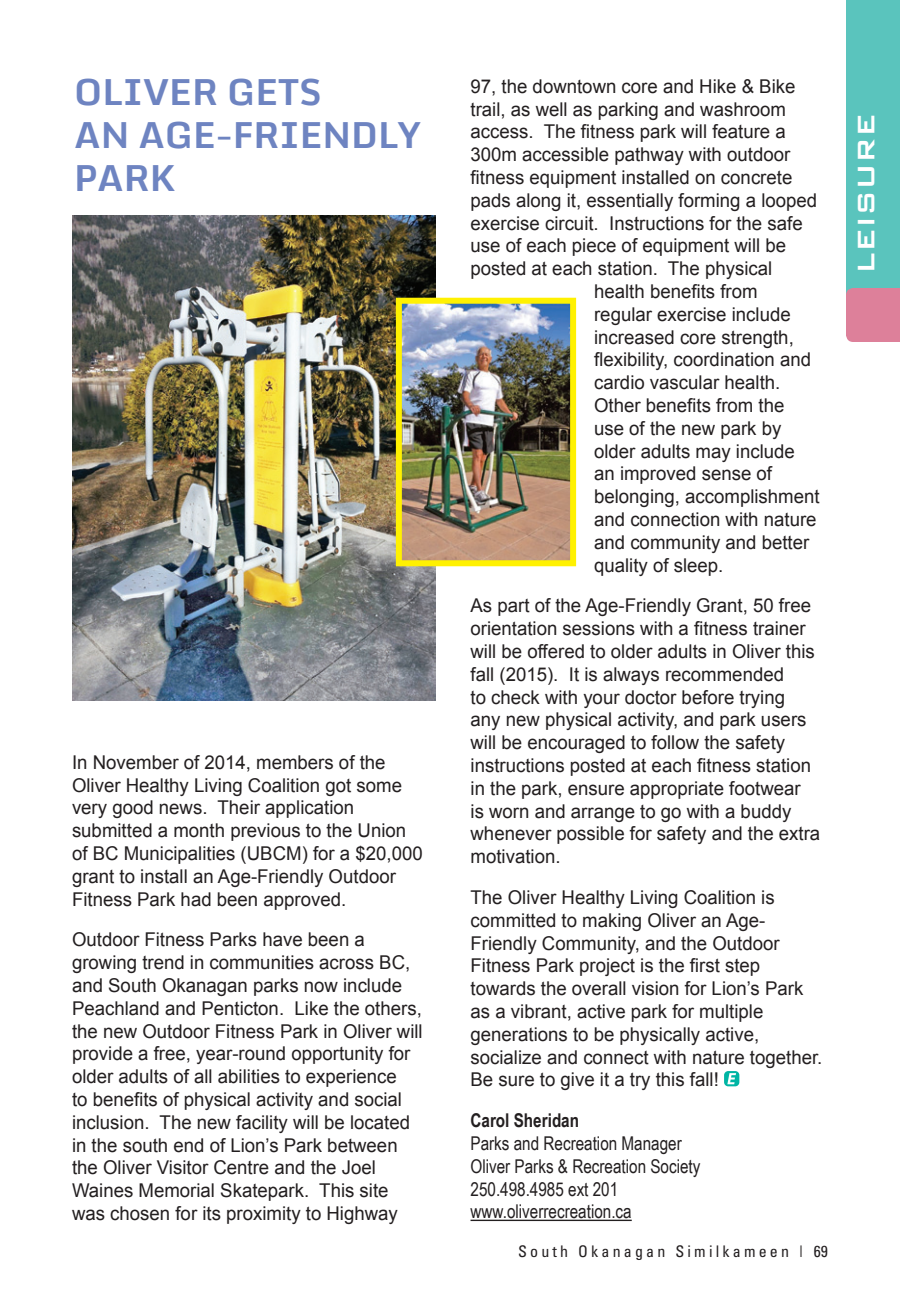
<style>
.page{position:relative;width:900px;height:1296px;background:#fff}
.page>*{position:absolute;margin:0;border:0;box-sizing:border-box;transform-origin:0 0}
.t1{font:700 36px/43.2px "Monda";color:#6e84c1}
.t2{font:500 32px "Bank Gothic";color:#fff}
.t3{font:19px/22.8px "Arial";color:#231f20}
.t4{font:19px/22.8px "Arial Narrow";color:#231f20}
.t5{font:condensed 16px "Univers";letter-spacing:.2em;color:#231f20}
.s1{font-weight:700}
</style>
<div class="page">
<hr style="left:471px;top:1220px;width:161px;height:1px;background:#231f20">
<div style="left:724px;top:1071px;width:15px;height:15px;background:#00b5a4;border-radius:4px"></div>
<svg style="left:727px;top:1073px;width:9px;height:11px"></svg>
<img style="left:72px;top:216px;width:364px;height:485px">
<img style="left:403px;top:305px;width:166px;height:254px">
<div style="left:396px;top:298px;width:180px;height:268px;border:6px solid #fff101"></div>
<div style="left:846px;top:0;width:54px;height:297px;background:#5ac4bd"></div>
<div style="left:846px;top:288px;width:54px;height:54px;background:#dd809a"></div>
<p class="t1" style="left:74px;top:69px;width:348px">OLIVER GETS<br>AN AGE-FRIENDLY<br>PARK</p>
<p class="t3" style="left:72px;top:751px;width:352px">In November of 2014, members of the Oliver Healthy Living Coalition got some very good news. Their application submitted a month previous to the Union of BC Municipalities (UBCM) for a $20,000 grant to install an Age-Friendly Outdoor Fitness Park had been approved.</p>
<p class="t3" style="left:72px;top:928px;width:352px">Outdoor Fitness Parks have been a growing trend in communities across BC, and South Okanagan parks now include Peachland and Penticton. Like the others, the new Outdoor Fitness Park in Oliver will provide a free, year-round opportunity for older adults of all abilities to experience<br>to benefits of physical activity and social inclusion. The new facility will be located in the south end of Lion’s Park between the Oliver Visitor Centre and the Joel Waines Memorial Skatepark. This site was chosen for its proximity to Highway</p>
<p class="t3" style="left:471px;top:75px;width:326px">97, the downtown core and Hike &amp; Bike</p>
<p class="t3" style="left:471px;top:98px;width:317px">trail, as well as parking and washroom</p>
<p class="t3" style="left:471px;top:120px;width:317px">access. The fitness park will feature a</p>
<p class="t3" style="left:471px;top:143px;width:321px">300m accessible pathway with outdoor</p>
<p class="t3" style="left:471px;top:166px;width:323px">fitness equipment installed on concrete</p>
<p class="t3" style="left:471px;top:189px;width:348px">pads along it, essentially forming a looped</p>
<p class="t3" style="left:471px;top:212px;width:334px">exercise circuit. Instructions for the safe</p>
<p class="t3" style="left:471px;top:234px;width:317px">use of each piece of equipment will be</p>
<p class="t3" style="left:471px;top:257px;width:303px">posted at each station. The physical</p>
<p class="t3" style="left:594px;top:280px;width:165px">health benefits from</p>
<p class="t3" style="left:594px;top:303px;width:198px">regular exercise include</p>
<p class="t3" style="left:594px;top:326px;width:201px">increased core strength,</p>
<p class="t3" style="left:594px;top:348px;width:218px">flexibility, coordination and</p>
<p class="t3" style="left:594px;top:371px;width:188px">cardio vascular health.</p>
<p class="t3" style="left:594px;top:394px;width:192px">Other benefits from the</p>
<p class="t3" style="left:594px;top:417px;width:189px">use of the new park by</p>
<p class="t3" style="left:594px;top:440px;width:202px">older adults may include</p>
<p class="t3" style="left:594px;top:462px;width:180px">an improved sense of</p>
<p class="t3" style="left:594px;top:485px;width:227px">belonging, accomplishment</p>
<p class="t3" style="left:594px;top:508px;width:224px">and connection with nature</p>
<p class="t3" style="left:594px;top:531px;width:217px">and community and better</p>
<p class="t3" style="left:594px;top:554px;width:131px">quality of sleep.</p>
<p class="t3" style="left:471px;top:594px;width:351px">As part of the Age-Friendly Grant, 50 free orientation sessions with a fitness trainer will be offered to older adults in Oliver this fall (2015). It is always recommended<br>to check with your doctor before trying<br>any new physical activity, and park users will be encouraged to follow the safety instructions posted at each fitness station in the park, ensure appropriate footwear<br>is worn and arrange to go with a buddy whenever possible for safety and the extra motivation.</p>
<p class="t3" style="left:471px;top:886px;width:353px">The Oliver Healthy Living Coalition is committed to making Oliver an Age-Friendly Community, and the Outdoor Fitness Park project is the first step towards the overall vision for Lion’s Park as a vibrant, active park for multiple generations to be physically active, socialize and connect with nature together.<br>Be sure to give it a try this fall!</p>
<p class="t4" style="left:471px;top:1108px;width:231px"><span class="s1">Carol Sheridan<br></span>Parks and Recreation Manager<br>Oliver Parks &amp; Recreation Society<br>250.498.4985 ext 201 www.oliverrecreation.ca</p>
<p class="t5" style="left:518px;top:1241px;width:311px">South Okanagan Similkameen | 69</p>
<p class="t2" style="left:841px;top:274px;width:163px;rotate:-90deg">LEISURE</p>
</div>
